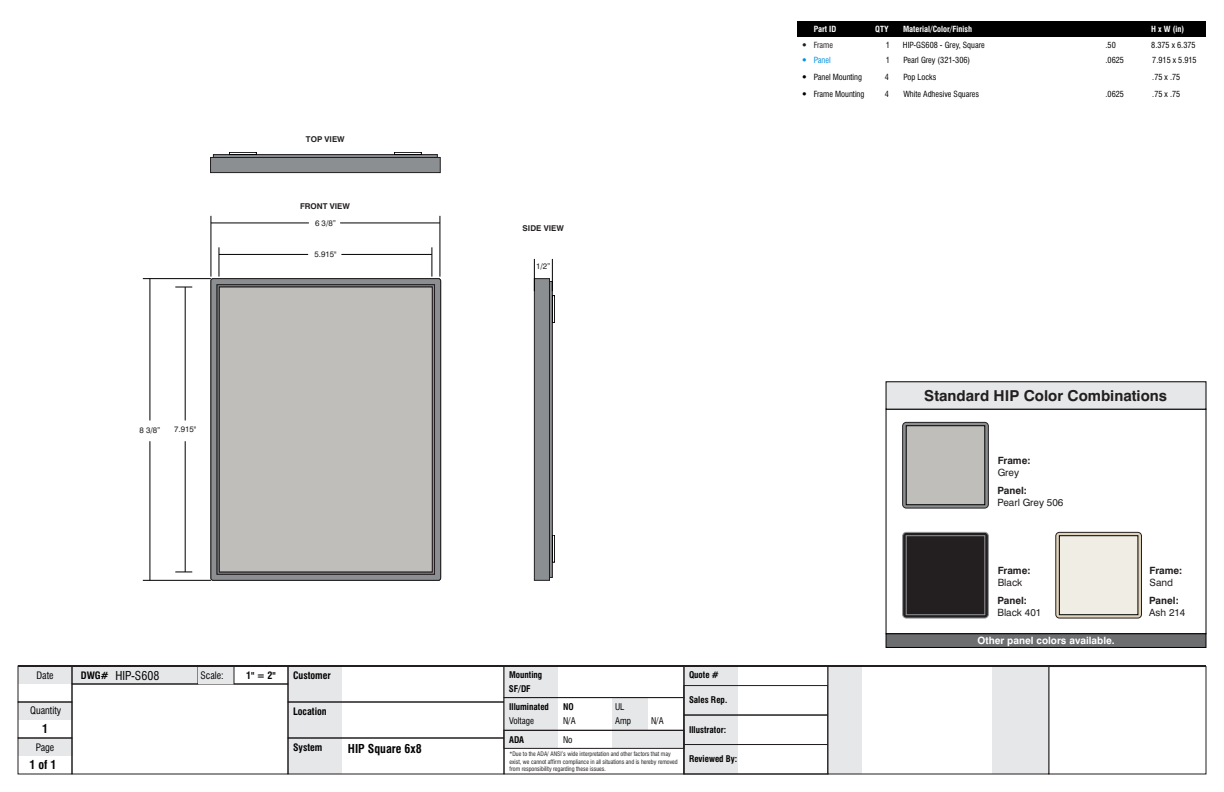
<style>
.page{position:relative;width:1224px;height:792px;background:#fff}
.page>*{position:absolute;margin:0;border:0;box-sizing:border-box;transform-origin:0 0}
.t1{font:700 15.1px "Swiss 721 BT";color:#231f20}
.t2{font:700 condensed 12px "Swiss 721 BT";color:#020203}
.t3{font:condensed 12px "Swiss 721 BT";color:#020203}
.t4{font:700 10.1px "Swiss 721 BT";color:#fff}
.t5{font:10px "Swiss 721 BT";color:#231f20}
.t6{font:700 10px "Swiss 721 BT";color:#231f20}
.t7{font:700 condensed 10px "Swiss 721 BT";color:#020203}
.t8{font:condensed 10px "Swiss 721 BT";color:#020203}
.t9{font:700 condensed 9px/13.9px "Swiss 721 BT";color:#020203}
.t10{font:condensed 9px "Swiss 721 BT";color:#020203}
.t11{font:condensed 8.2px "Swiss 721 BT";color:#000}
.t12{font:700 condensed 8.2px "Swiss 721 BT";color:#fff}
.t13{font:condensed 8.2px "Swiss 721 BT";color:#231f20}
.t14{font:condensed 8.2px "Swiss 721 BT";color:#0091e1}
.t15{font:8px "Swiss 721 BT";color:#231f20}
.t16{font:700 8px "Swiss 721 BT";color:#231f20}
.t17{font:condensed 6px/7.2px "Swiss 721 BT";color:#231f20}
.s1{font-weight:700;font-size:10px}
.s2{font-size:11.2px}
</style>
<div class="page">
<div style="left:612px;top:730px;width:72px;height:18px;background:#e6e7e8"></div>
<div style="left:288px;top:666px;width:54px;height:108px;background:#e6e7e8"></div>
<div style="left:18px;top:702px;width:54px;height:18px;background:#e6e7e8"></div>
<div style="left:18px;top:738px;width:54px;height:18px;background:#e6e7e8"></div>
<div style="left:18px;top:702px;width:54px;height:36px;border:1px solid #231f20"></div>
<div style="left:18px;top:738px;width:54px;height:36px;border:1px solid #231f20"></div>
<div style="left:18px;top:666px;width:54px;height:18px;background:#e6e7e8"></div>
<svg style="left:72px;top:667px;width:126px;height:17px;background:#dbdcdd"></svg>
<div style="left:288px;top:666px;width:216px;height:36px;border:1px solid #231f20"></div>
<div style="left:288px;top:702px;width:216px;height:36px;border:1px solid #231f20"></div>
<div style="left:288px;top:738px;width:216px;height:36px;border:1px solid #231f20"></div>
<div style="left:18px;top:666px;width:54px;height:36px;border:1px solid #231f20"></div>
<div style="left:72px;top:684px;width:216px;height:90px;border:1px solid #231f20"></div>
<div style="left:198px;top:666px;width:36px;height:18px;background:#e6e7e8"></div>
<div style="left:234px;top:666px;width:54px;height:18px;border:1px solid #231f20"></div>
<div style="left:684px;top:666px;width:54px;height:108px;background:#e6e7e8"></div>
<div style="left:684px;top:744px;width:144px;height:30px;border:1px solid #231f20"></div>
<div style="left:684px;top:715px;width:144px;height:30px;border:1px solid #231f20"></div>
<div style="left:684px;top:685px;width:144px;height:30px;border:1px solid #231f20"></div>
<div style="left:612px;top:698px;width:36px;height:18px;background:#e6e7e8"></div>
<div style="left:612px;top:716px;width:36px;height:14px;background:#e6e7e8"></div>
<div style="left:504px;top:666px;width:54px;height:82px;background:#e6e7e8"></div>
<div style="left:504px;top:697px;width:180px;height:33px;border:1px solid #231f20"></div>
<div style="left:504px;top:730px;width:180px;height:44px;border:1px solid #231f20"></div>
<div style="left:992px;top:666px;width:57px;height:108px;background:#e6e7e8"></div>
<div style="left:828px;top:666px;width:33px;height:108px;background:#e6e7e8"></div>
<hr style="left:18px;top:665px;width:1188px;height:2px;background:#231f20">
<div style="left:797px;top:21px;width:409px;height:16px;background:#000"></div>
<svg style="left:210px;top:154px;width:230px;height:19px;background:#7c7e80"></svg>
<svg style="left:534px;top:278px;width:19px;height:303px;background:#7c7f81"></svg>
<hr style="left:534px;top:259px;width:1px;height:32px;background:#000">
<hr style="left:552px;top:259px;width:1px;height:32px;background:#000">
<hr style="left:432px;top:247px;width:1px;height:30px;background:#000">
<hr style="left:219px;top:247px;width:1px;height:30px;background:#000">
<hr style="left:341px;top:254px;width:91px;height:1px;background:#000">
<hr style="left:219px;top:254px;width:89px;height:1px;background:#000">
<hr style="left:440px;top:216px;width:1px;height:61px;background:#000">
<hr style="left:211px;top:216px;width:1px;height:61px;background:#000">
<hr style="left:340px;top:223px;width:100px;height:1px;background:#000">
<hr style="left:211px;top:223px;width:98px;height:1px;background:#000">
<svg style="left:175px;top:287px;width:17px;height:1px"></svg>
<svg style="left:175px;top:572px;width:17px;height:1px"></svg>
<hr style="left:185px;top:287px;width:1px;height:133px;background:#000">
<hr style="left:185px;top:441px;width:1px;height:131px;background:#000">
<hr style="left:143px;top:278px;width:68px;height:1px;background:#000">
<hr style="left:143px;top:580px;width:68px;height:1px;background:#000">
<hr style="left:150px;top:279px;width:1px;height:141px;background:#000">
<hr style="left:150px;top:441px;width:1px;height:139px;background:#000">
<svg style="left:211px;top:278px;width:230px;height:303px;background:#737677"></svg>
<svg style="left:217px;top:285px;width:218px;height:289px;background:#525253"></svg>
<div style="left:219px;top:287px;width:213px;height:285px;background:#bfbeba"></div>
<div style="left:229px;top:152px;width:27px;height:3px;border:1px solid #000"></div>
<div style="left:394px;top:152px;width:27px;height:3px;border:1px solid #000"></div>
<div style="left:552px;top:535px;width:3px;height:27px;border:1px solid #000"></div>
<div style="left:552px;top:296px;width:3px;height:27px;border:1px solid #000"></div>
<svg style="left:903px;top:422px;width:85px;height:86px"></svg>
<svg style="left:885px;top:381px;width:322px;height:29px;background:#d3d4d5"></svg>
<svg style="left:885px;top:633px;width:322px;height:15px;background:#5d5e60"></svg>
<div style="left:906px;top:426px;width:79px;height:79px;background:#bfbeba"></div>
<svg style="left:903px;top:532px;width:85px;height:86px"></svg>
<div style="left:906px;top:535px;width:79px;height:80px;background:#231f20"></div>
<svg style="left:1056px;top:532px;width:86px;height:86px"></svg>
<div style="left:1059px;top:535px;width:79px;height:80px;background:#efede4"></div>
<h3 class="t16" style="left:306px;top:136px;width:40px">TOP VIEW</h3>
<h3 class="t15" style="left:140px;top:427px;width:23px">8 3/8”</h3>
<h3 class="t15" style="left:174px;top:426px;width:24px">7.915"</h3>
<h3 class="t16" style="left:300px;top:202px;width:51px">FRONT VIEW</h3>
<h3 class="t15" style="left:315px;top:219px;width:23px">6 3/8”</h3>
<h3 class="t15" style="left:314px;top:251px;width:24px">5.915"</h3>
<h3 class="t16" style="left:523px;top:225px;width:43px">SIDE VIEW</h3>
<h3 class="t15" style="left:536px;top:263px;width:16px">1/2”</h3>
<h3 class="t8" style="left:36px;top:671px;width:19px">Date</h3>
<h2 class="t3" style="left:81px;top:671px;width:80px"><span class="s1">DWG#</span> HIP-S608</h2>
<h3 class="t9" style="left:509px;top:669px;width:35px">Mounting<br>SF/DF</h3>
<h3 class="t9" style="left:509px;top:701px;width:41px">Illuminated</h3>
<h3 class="t9" style="left:563px;top:701px;width:12px">NO</h3>
<h3 class="t10" style="left:509px;top:717px;width:26px">Voltage</h3>
<h3 class="t10" style="left:615px;top:717px;width:17px">Amp</h3>
<h3 class="t8" style="left:200px;top:672px;width:25px">Scale:</h3>
<h3 class="t7" style="left:246px;top:672px;width:31px">1" = 2"</h3>
<h3 class="t9" style="left:689px;top:669px;width:31px">Quote #</h3>
<h3 class="t9" style="left:689px;top:694px;width:40px">Sales Rep.</h3>
<h3 class="t9" style="left:689px;top:723px;width:39px">Illustrator:</h3>
<h3 class="t9" style="left:689px;top:753px;width:50px">Reviewed By:</h3>
<h3 class="t7" style="left:293px;top:672px;width:39px">Customer</h3>
<h3 class="t7" style="left:293px;top:708px;width:35px">Location</h3>
<h3 class="t7" style="left:293px;top:743px;width:31px">System</h3>
<h3 class="t10" style="left:615px;top:703px;width:11px">UL</h3>
<h3 class="t8" style="left:30px;top:707px;width:33px">Quantity</h3>
<h3 class="t10" style="left:563px;top:717px;width:14px">N/A</h3>
<h3 class="t10" style="left:651px;top:717px;width:14px">N/A</h3>
<p class="t17" style="left:509px;top:751px;width:170px">*Due to the ADA/ ANSI’s wide interpretation and other factors that may exist, we cannot affirm compliance in all situations and is hereby removed from responsibility regarding these issues.</p>
<h2 class="t2" style="left:42px;top:724px;width:7px">1</h2>
<h2 class="t2" style="left:29px;top:760px;width:29px">1 of 1</h2>
<h3 class="t9" style="left:509px;top:733px;width:17px">ADA</h3>
<h3 class="t10" style="left:563px;top:736px;width:11px">No</h3>
<h3 class="t8" style="left:36px;top:743px;width:20px">Page</h3>
<h2 class="t2" style="left:348px;top:744px;width:75px">HIP Square 6x8</h2>
<h3 class="t12" style="left:814px;top:25px;width:24px">Part ID</h3>
<h3 class="t12" style="left:875px;top:25px;width:15px">QTY</h3>
<h3 class="t12" style="left:903px;top:25px;width:71px">Material/Color/Finish</h3>
<h3 class="t12" style="left:1151px;top:25px;width:34px">H x W (in)</h3>
<h3 class="t13" style="left:801px;top:42px;width:34px"><span class="s2">•</span> Frame</h3>
<h3 class="t11" style="left:886px;top:42px;width:6px">1</h3>
<h3 class="t11" style="left:903px;top:42px;width:83px">HIP-GS608 - Grey, Square</h3>
<h3 class="t11" style="left:1106px;top:42px;width:12px">.50</h3>
<h3 class="t11" style="left:1151px;top:42px;width:46px">8.375 x 6.375</h3>
<h3 class="t14" style="left:801px;top:56px;width:31px"><span class="s2">•</span> Panel</h3>
<h3 class="t11" style="left:886px;top:56px;width:6px">1</h3>
<h3 class="t11" style="left:904px;top:56px;width:68px">Pearl Grey (321-306)</h3>
<h3 class="t11" style="left:1152px;top:56px;width:46px">7.915 x 5.915</h3>
<h3 class="t11" style="left:801px;top:74px;width:62px"><span class="s2">•</span> Panel Mounting</h3>
<h3 class="t11" style="left:885px;top:74px;width:6px">4</h3>
<h3 class="t11" style="left:904px;top:74px;width:34px">Pop Locks</h3>
<h3 class="t11" style="left:1152px;top:74px;width:29px">.75 x .75</h3>
<h3 class="t11" style="left:1106px;top:56px;width:20px">.0625</h3>
<h3 class="t11" style="left:801px;top:91px;width:65px"><span class="s2">•</span> Frame Mounting</h3>
<h3 class="t11" style="left:885px;top:91px;width:6px">4</h3>
<h3 class="t11" style="left:903px;top:91px;width:77px">White Adhesive Squares</h3>
<h3 class="t11" style="left:1106px;top:91px;width:20px">.0625</h3>
<h3 class="t11" style="left:1152px;top:91px;width:29px">.75 x .75</h3>
<h1 class="t1" style="left:924px;top:390px;width:244px">Standard HIP Color Combinations</h1>
<h3 class="t6" style="left:998px;top:456px;width:34px">Frame:</h3>
<h3 class="t5" style="left:998px;top:468px;width:23px">Grey</h3>
<h3 class="t6" style="left:997px;top:486px;width:31px">Panel:</h3>
<h3 class="t5" style="left:997px;top:498px;width:68px">Pearl Grey 506</h3>
<h3 class="t6" style="left:998px;top:566px;width:34px">Frame:</h3>
<h3 class="t5" style="left:998px;top:578px;width:26px">Black</h3>
<h3 class="t6" style="left:997px;top:596px;width:31px">Panel:</h3>
<h3 class="t5" style="left:997px;top:608px;width:45px">Black 401</h3>
<h3 class="t4" style="left:978px;top:637px;width:139px">Other panel colors available.</h3>
<h3 class="t6" style="left:1150px;top:566px;width:34px">Frame:</h3>
<h3 class="t5" style="left:1150px;top:578px;width:25px">Sand</h3>
<h3 class="t6" style="left:1149px;top:596px;width:31px">Panel:</h3>
<h3 class="t5" style="left:1149px;top:608px;width:38px">Ash 214</h3>
</div>
